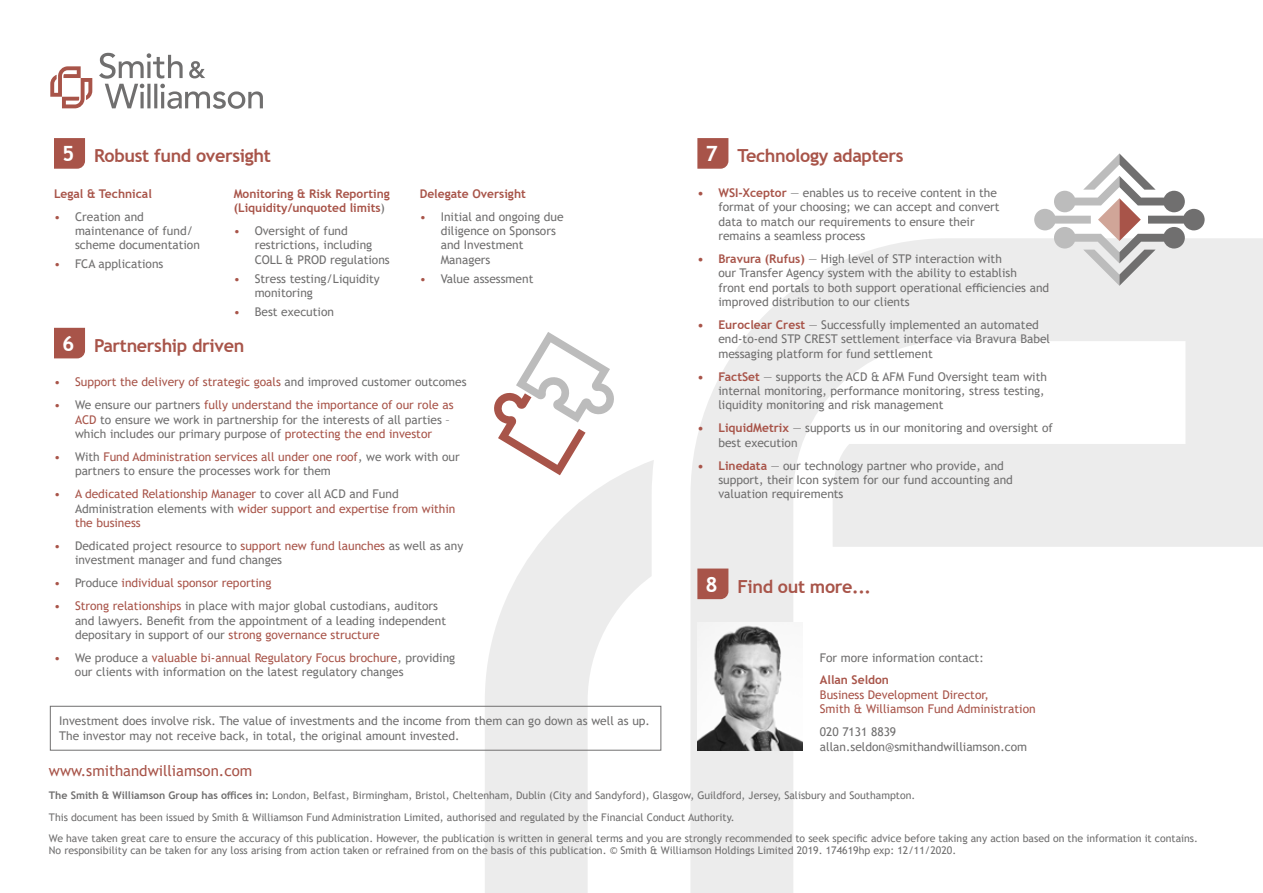
<style>
.page{position:relative;width:1263px;height:893px;background:#fff}
.page>*{position:absolute;margin:0;border:0;box-sizing:border-box;transform-origin:0 0}
.t1{font:700 18px "Trebuchet MS";letter-spacing:-.02em;color:#a85449}
.t2{font:15px "Trebuchet MS";color:#a85449}
.t3{font:12px/14.4px "Trebuchet MS";color:#706f6f}
.t4{font:12px/14.4px "Trebuchet MS";color:#a85449}
.t5{font:700 12px/14.4px "Trebuchet MS";color:#a85449}
.t6{font:10.5px/21.1px "Trebuchet MS";color:#706f6f}
.s1{font-size:21px;color:#fff}
.s2{font-weight:400;color:#706f6f}
.s3{color:#a85449}
.s4{color:#706f6f}
.s5{font-weight:700;color:#a85449}
.s6{font-weight:700}
</style>
<div class="page">
<svg style="left:485px;top:238px;width:778px;height:655px"></svg>
<svg style="left:697px;top:138px;width:31px;height:31px"></svg>
<svg style="left:54px;top:328px;width:31px;height:30px"></svg>
<svg style="left:697px;top:568px;width:31px;height:31px"></svg>
<img style="left:697px;top:622px;width:106px;height:129px">
<svg style="left:1034px;top:153px;width:170px;height:133px"></svg>
<svg style="left:50px;top:66px;width:42px;height:42px"></svg>
<svg style="left:99px;top:53px;width:164px;height:56px"></svg>
<svg style="left:54px;top:138px;width:31px;height:31px"></svg>
<div style="left:50px;top:706px;width:611px;height:45px;border:1px solid #706f6f"></div>
<h1 class="t1" style="left:62px;top:144px;width:210px"><span class="s1">5</span> Robust fund oversight</h1>
<p class="t5" style="left:234px;top:186px;width:158px">Monitoring &amp; Risk Reporting (Liquidity/unquoted limits<span class="s2">)</span></p>
<p class="t3" style="left:255px;top:223px;width:137px;text-indent:-21px"><span class="s3">•</span> Oversight of fund restrictions, including<br>COLL &amp; PROD regulations</p>
<p class="t3" style="left:255px;top:271px;width:127px;text-indent:-21px"><span class="s3">•</span> Stress testing/Liquidity monitoring</p>
<p class="t3" style="left:234px;top:304px;width:102px"><span class="s3">•</span> Best execution</p>
<p class="t5" style="left:54px;top:186px;width:99px">Legal &amp; Technical</p>
<p class="t3" style="left:75px;top:209px;width:126px;text-indent:-21px"><span class="s3">•</span> Creation and maintenance of fund/ scheme documentation</p>
<p class="t3" style="left:54px;top:257px;width:111px"><span class="s3">•</span> FCA applications</p>
<p class="t5" style="left:420px;top:186px;width:108px">Delegate Oversight</p>
<p class="t3" style="left:441px;top:209px;width:124px;text-indent:-21px"><span class="s3">•</span> Initial and ongoing due diligence on Sponsors and Investment<br>Managers</p>
<p class="t3" style="left:420px;top:271px;width:115px"><span class="s3">•</span> Value assessment</p>
<h1 class="t1" style="left:62px;top:334px;width:184px"><span class="s1">6</span> Partnership driven</h1>
<p class="t4" style="left:54px;top:375px;width:414px">• Support the delivery of strategic goals <span class="s4">and improved customer outcomes</span></p>
<p class="t3" style="left:75px;top:398px;width:380px;text-indent:-21px"><span class="s3">•</span> We ensure our partners <span class="s3">fully understand the importance of our role as<br>ACD</span> to ensure we work in partnership for the interests of all parties – which includes our primary purpose of <span class="s3">protecting the end investor</span></p>
<p class="t3" style="left:75px;top:449px;width:386px;text-indent:-21px"><span class="s3">•</span> With <span class="s3">Fund Administration services all under one roof</span>, we work with our partners to ensure the processes work for them</p>
<p class="t4" style="left:75px;top:487px;width:382px;text-indent:-21px">• A dedicated Relationship Manager <span class="s4">to cover all ACD and Fund<br>Administration elements with</span> wider support and expertise from within the business</p>
<p class="t3" style="left:75px;top:538px;width:390px;text-indent:-21px"><span class="s3">•</span> Dedicated project resource to <span class="s3">support new fund launches</span> as well as any investment manager and fund changes</p>
<p class="t4" style="left:54px;top:576px;width:219px">• <span class="s4">Produce</span> individual sponsor reporting</p>
<p class="t3" style="left:75px;top:599px;width:373px;text-indent:-21px"><span class="s3">• Strong relationships</span> in place with major global custodians, auditors and lawyers. Benefit from the appointment of a leading independent depositary in support of our <span class="s3">strong governance structure</span></p>
<p class="t3" style="left:75px;top:650px;width:382px;text-indent:-21px"><span class="s3">•</span> We produce a <span class="s3">valuable bi-annual Regulatory Focus brochure</span>, providing our clients with information on the latest regulatory changes</p>
<p class="t3" style="left:59px;top:714px;width:592px">Investment does involve risk. The value of investments and the income from them can go down as well as up.<br>The investor may not receive back, in total, the original amount invested.</p>
<p class="t2" style="left:49px;top:761px;width:205px">www.smithandwilliamson.com</p>
<h1 class="t1" style="left:705px;top:144px;width:200px"><span class="s1">7</span> Technology adapters</h1>
<p class="t3" style="left:718px;top:185px;width:283px;text-indent:-21px"><span class="s5">• WSI-Xceptor</span> — enables us to receive content in the format of your choosing; we can accept and convert data to match our requirements to ensure their remains a seamless process</p>
<p class="t3" style="left:718px;top:251px;width:332px;text-indent:-21px"><span class="s5">• Bravura (Rufus)</span> — High level of STP interaction with<br>our Transfer Agency system with the ability to establish<br>front end portals to both support operational efficiencies and improved distribution to our clients</p>
<p class="t3" style="left:718px;top:317px;width:333px;text-indent:-21px"><span class="s5">• Euroclear Crest</span> — Successfully implemented an automated end-to-end STP CREST settlement interface via Bravura Babel messaging platform for fund settlement</p>
<p class="t3" style="left:718px;top:369px;width:330px;text-indent:-21px"><span class="s5">• FactSet</span> — supports the ACD &amp; AFM Fund Oversight team with internal monitoring, performance monitoring, stress testing, liquidity monitoring and risk management</p>
<p class="t3" style="left:718px;top:421px;width:336px;text-indent:-21px"><span class="s5">• LiquidMetrix</span> — supports us in our monitoring and oversight of best execution</p>
<p class="t3" style="left:718px;top:458px;width:296px;text-indent:-21px"><span class="s5">• Linedata</span> — our technology partner who provide, and support, their Icon system for our fund accounting and valuation requirements</p>
<h1 class="t1" style="left:705px;top:575px;width:167px"><span class="s1">8</span> Find out more...</h1>
<p class="t3" style="left:820px;top:650px;width:165px">For more information contact:</p>
<p class="t5" style="left:820px;top:673px;width:71px">Allan Seldon</p>
<p class="t4" style="left:820px;top:687px;width:217px">Business Development Director,<br>Smith &amp; Williamson Fund Administration</p>
<p class="t3" style="left:820px;top:725px;width:209px">020 7131 8839 allan.seldon@smithandwilliamson.com</p>
<p class="t6" style="left:49px;top:785px;width:1151px"><span class="s6">The Smith &amp; Williamson Group has offices in:</span> London, Belfast, Birmingham, Bristol, Cheltenham, Dublin (City and Sandyford), Glasgow, Guildford, Jersey, Salisbury and Southampton.<br>This document has been issued by Smith &amp; Williamson Fund Administration Limited, authorised and regulated by the Financial Conduct Authority.<br>We have taken great care to ensure the accuracy of this publication. However, the publication is written in general terms and you are strongly recommended to seek specific advice before taking any action based on the information it contains.</p>
<p class="t6" style="left:49px;top:840px;width:909px">No responsibility can be taken for any loss arising from action taken or refrained from on the basis of this publication. © Smith &amp; Williamson Holdings Limited 2019. 174619hp exp: 12/11/2020.</p>
</div>
